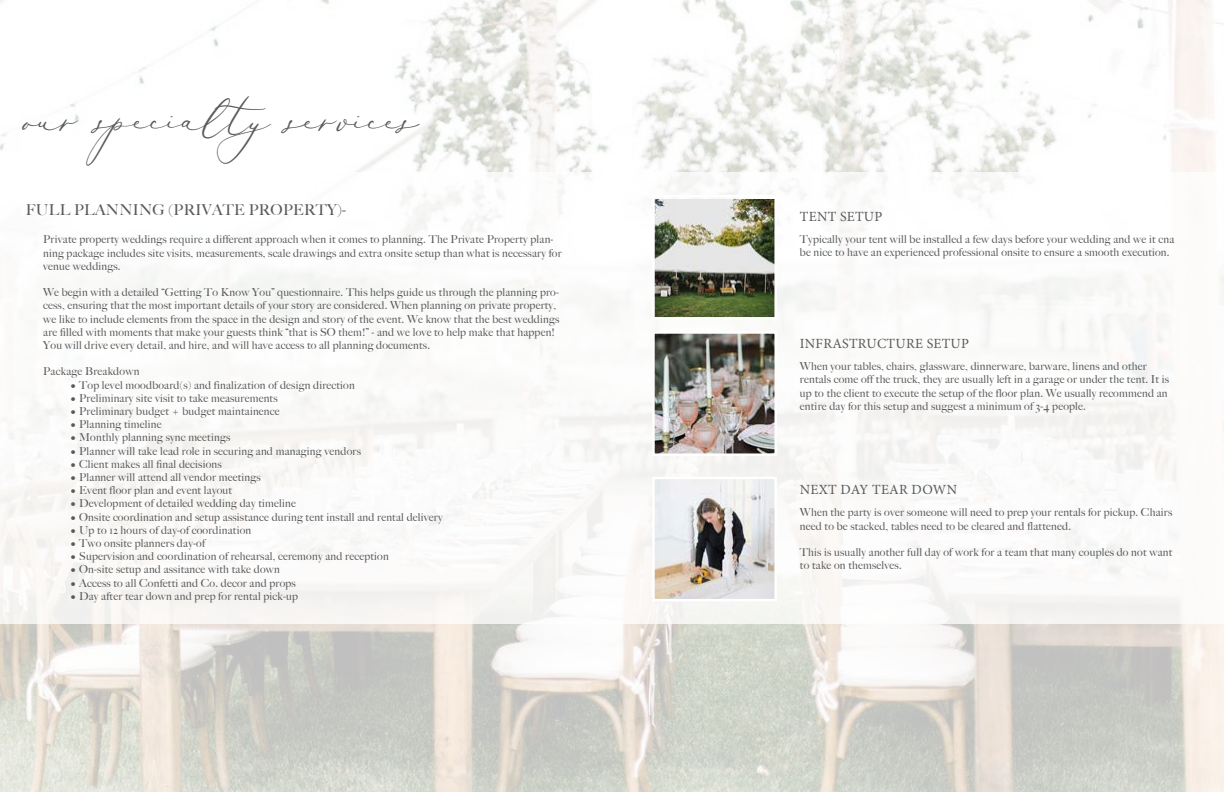
<style>
.page{position:relative;width:1224px;height:792px;background:#fff}
.page>*{position:absolute;margin:0;border:0;box-sizing:border-box;transform-origin:0 0}
.t1{font:30px "Maison De Fleur";color:#585a5b}
.t2{font:500 15px "Big Caslon";letter-spacing:.02em;color:#585a5b}
.t3{font:14px "Minion Pro";letter-spacing:.02em;color:#585a5b}
.t4{font:500 11px/13.2px "Big Caslon";letter-spacing:.02em;color:#585a5b}
</style>
<div class="page">
<img style="left:0;top:0;width:1224px;height:792px">
<div style="left:0;top:173px;width:1224px;height:451px;background:#fff"></div>
<img style="left:655px;top:199px;width:119px;height:117px">
<div style="left:652px;top:195px;width:125px;height:124px;border:2px solid #fff"></div>
<img style="left:655px;top:334px;width:119px;height:119px">
<div style="left:652px;top:331px;width:125px;height:125px;border:2px solid #fff"></div>
<img style="left:655px;top:480px;width:119px;height:118px">
<div style="left:652px;top:477px;width:125px;height:124px;border:2px solid #fff"></div>
<h1 class="t1" style="left:26px;top:104px;width:396px">our specialtyservices</h1>
<h2 class="t2" style="left:26px;top:197px;width:322px">FULL PLANNING (PRIVATE PROPERTY)-</h2>
<p class="t4" style="left:43px;top:233px;width:520px">Private property weddings require a different approach when it comes to planning. The Private Property plan&shy;ning package includes site visits, measurements, scale drawings and extra onsite setup than what is necessary for venue weddings.</p>
<p class="t4" style="left:43px;top:285px;width:518px">We begin with a detailed “Getting To Know You” questionnaire. This helps guide us through the planning pro&shy;cess, ensuring that the most important details of your story are considered. When planning on private property, we like to include elements from the space in the design and story of the event. We know that the best weddings are filled with moments that make your guests think “that is SO them!” - and we love to help make that happen!<br>You will drive every detail, and hire, and will have access to all planning documents.</p>
<p class="t4" style="left:43px;top:365px;width:98px">Package Breakdown</p>
<p class="t4" style="left:70px;top:378px;width:286px">• Top level moodboard(s) and finalization of design direction</p>
<p class="t4" style="left:70px;top:391px;width:209px">• Preliminary site visit to take measurements</p>
<p class="t4" style="left:70px;top:404px;width:211px">• Preliminary budget + budget maintainence</p>
<p class="t4" style="left:70px;top:417px;width:93px">• Planning timeline</p>
<p class="t4" style="left:70px;top:431px;width:162px">• Monthly planning sync meetings</p>
<p class="t4" style="left:70px;top:444px;width:292px">• Planner will take lead role in securing and managing vendors</p>
<p class="t4" style="left:70px;top:457px;width:153px">• Client makes all final decisions</p>
<p class="t4" style="left:70px;top:470px;width:192px">• Planner will attend all vendor meetings</p>
<p class="t4" style="left:70px;top:483px;width:163px">• Event floor plan and event layout</p>
<p class="t4" style="left:70px;top:497px;width:227px">• Development of detailed wedding day timeline</p>
<p class="t4" style="left:70px;top:510px;width:374px">• Onsite coordination and setup assistance during tent install and rental delivery</p>
<p class="t4" style="left:70px;top:523px;width:183px">• Up to 12 hours of day-of coordination</p>
<p class="t4" style="left:70px;top:536px;width:136px">• Two onsite planners day-of</p>
<p class="t4" style="left:70px;top:549px;width:320px">• Supervision and coordination of rehearsal, ceremony and reception</p>
<p class="t4" style="left:70px;top:563px;width:211px">• On-site setup and assitance with take down</p>
<p class="t4" style="left:70px;top:576px;width:227px">• Access to all Confetti and Co. decor and props</p>
<p class="t4" style="left:70px;top:589px;width:229px">• Day after tear down and prep for rental pick-up</p>
<p class="t3" style="left:800px;top:207px;width:84px">TENT SETUP</p>
<p class="t4" style="left:800px;top:232px;width:376px">Typically your tent will be installed a few days before your wedding and we it cna be nice to have an experienced professional onsite to ensure a smooth execution.</p>
<p class="t3" style="left:800px;top:334px;width:171px">INFRASTRUCTURE SETUP</p>
<p class="t4" style="left:800px;top:359px;width:371px">When your tables, chairs, glassware, dinnerware, barware, linens and other rentals come off the truck, they are usually left in a garage or under the tent. It is up to the client to execute the setup of the floor plan. We usually recommend an entire day for this setup and suggest a minimum of 3-4 people.</p>
<p class="t3" style="left:800px;top:480px;width:159px">NEXT DAY TEAR DOWN</p>
<p class="t4" style="left:800px;top:505px;width:374px">When the party is over someone will need to prep your rentals for pickup. Chairs need to be stacked, tables need to be cleared and flattened.</p>
<p class="t4" style="left:800px;top:545px;width:374px">This is usually another full day of work for a team that many couples do not want to take on themselves.</p>
</div>
